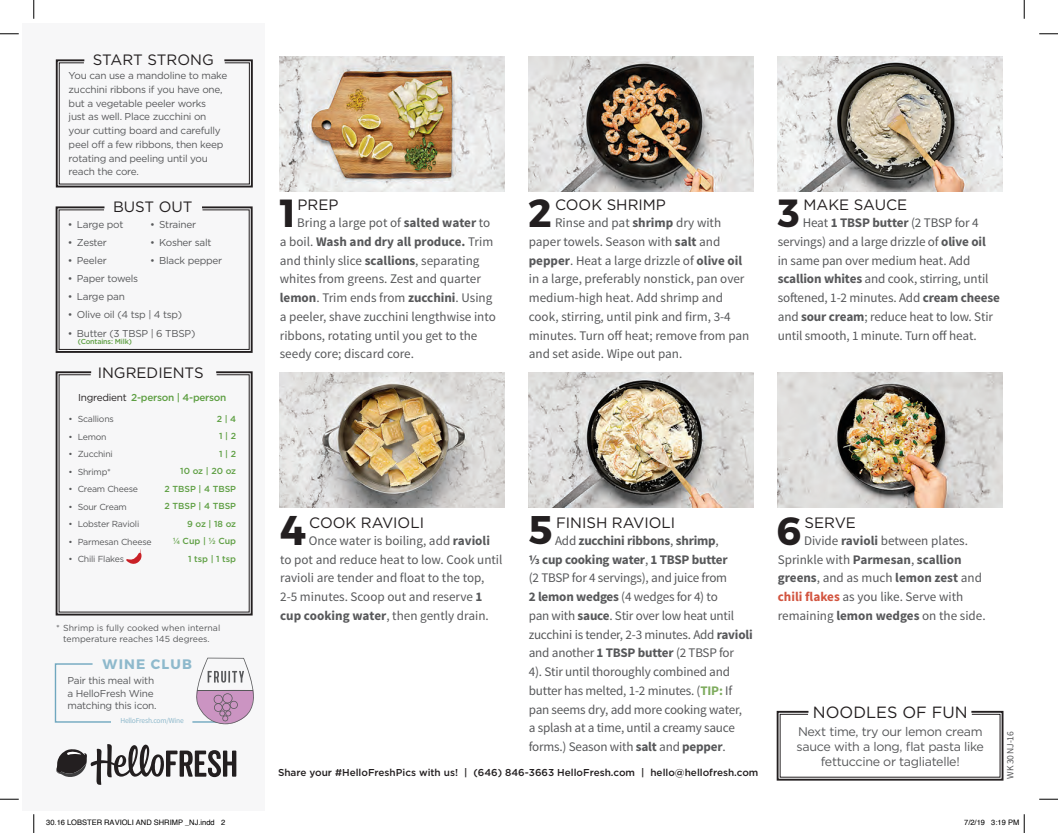
<style>
.page{position:relative;width:1058px;height:833px;background:#fff}
.page>*{position:absolute;margin:0;border:0;box-sizing:border-box;transform-origin:0 0}
.t1{font:700 41.5px "Montserrat";color:#231f20}
.t2{font:700 39.88px "Montserrat";color:#231f20}
.t3{font:700 39.25px "Montserrat";color:#231f20}
.t4{font:700 39.12px "Montserrat";color:#231f20}
.t5{font:16.25px "Gotham";color:#231f20}
.t6{font:15px "Gotham";color:#231f20}
.t7{font:700 13.75px "Montserrat";letter-spacing:.085em;color:#8eb9cc}
.t8{font:13.12px/18.8px "Source Sans Pro";letter-spacing:-.01em;color:#57585a}
.t9{font:12.5px/15px "Gotham";letter-spacing:-.025em;color:#57585a;text-align:center}
.t10{font:10px/13.8px "Gotham";letter-spacing:-.025em;color:#57585a}
.t11{font:500 10px "Gotham";color:#231f20}
.t12{font:500 10px "Gotham";letter-spacing:-.025em;color:#5e9f43}
.t13{font:9.62px "Source Sans Pro";letter-spacing:-.025em;color:#57585a}
.t14{font:8.75px "Gotham";letter-spacing:-.025em;color:#57585a}
.t15{font:500 8.75px/17.5px "Gotham";color:#5e9f43;text-align:right}
.t16{font:8.75px/10.5px "Gotham";color:#57585a;text-align:center}
.t17{font:7.5px "Helvetica";color:#000}
.t18{font:7.5px "Source Sans Pro";letter-spacing:-.025em;color:#8eb9cc}
.t19{font:500 7.25px "Gotham";letter-spacing:-.025em;color:#5e9f43}
.s1{font-weight:700}
.s2{font-weight:400;color:#231f20}
.s3{font-weight:700;color:#7fac5f}
.s4{font-weight:700;color:#d2543f}
</style>
<div class="page">
<div style="left:23px;top:23px;width:242px;height:787px;background:#f7f7f8"></div>
<svg style="left:54px;top:663px;width:57px;height:60px"></svg>
<svg style="left:55px;top:206px;width:198px;height:147px"></svg>
<svg style="left:55px;top:371px;width:198px;height:245px"></svg>
<svg style="left:55px;top:59px;width:198px;height:129px"></svg>
<svg style="left:56px;top:744px;width:180px;height:40px"></svg>
<svg style="left:776px;top:710px;width:228px;height:71px"></svg>
<svg style="left:126px;top:549px;width:16px;height:18px"></svg>
<img style="left:280px;top:56px;width:225px;height:135px">
<img style="left:529px;top:56px;width:225px;height:135px">
<img style="left:529px;top:372px;width:225px;height:135px">
<img style="left:280px;top:372px;width:225px;height:135px">
<img style="left:777px;top:56px;width:225px;height:135px">
<img style="left:777px;top:372px;width:225px;height:135px">
<svg style="left:193px;top:657px;width:61px;height:68px"></svg>
<svg style="left:0;top:33px;width:19px;height:2px"></svg>
<svg style="left:1039px;top:33px;width:19px;height:2px"></svg>
<svg style="left:0;top:798px;width:19px;height:2px"></svg>
<svg style="left:1039px;top:798px;width:19px;height:2px"></svg>
<svg style="left:33px;top:0;width:2px;height:19px"></svg>
<svg style="left:33px;top:814px;width:2px;height:19px"></svg>
<svg style="left:1023px;top:0;width:2px;height:19px"></svg>
<svg style="left:1023px;top:814px;width:2px;height:19px"></svg>
<p class="t6" style="left:93px;top:51px;width:122px">START STRONG</p>
<p class="t10" style="left:69px;top:69px;width:160px">You can use a mandoline to make zucchini ribbons if you have one, but a vegetable peeler works<br>just as well. Place zucchini on your cutting board and carefully peel off a few ribbons, then keep rotating and peeling until you reach the core.</p>
<h3 class="t4" style="left:280px;top:189px;width:18px">1</h3>
<h3 class="t3" style="left:528px;top:189px;width:25px">2</h3>
<h3 class="t3" style="left:778px;top:189px;width:23px">3</h3>
<p class="t6" style="left:113px;top:198px;width:81px">BUST OUT</p>
<p class="t6" style="left:555px;top:196px;width:112px">COOK SHRIMP</p>
<p class="t6" style="left:803px;top:196px;width:105px">MAKE SAUCE</p>
<p class="t6" style="left:297px;top:196px;width:42px">PREP</p>
<p class="t8" style="left:280px;top:213px;width:217px;text-indent:17px">Bring a large pot of <span class="s1">salted water</span> to a boil. <span class="s1">Wash and dry all produce.</span> Trim and thinly slice <span class="s1">scallions</span>, separating whites from greens. Zest and quarter <span class="s1">lemon</span>. Trim ends from <span class="s1">zucchini</span>. Using a peeler, shave zucchini lengthwise into ribbons, rotating until you get to the seedy core; discard core.</p>
<p class="t8" style="left:529px;top:213px;width:222px;text-indent:26px">Rinse and pat <span class="s1">shrimp</span> dry with paper towels. Season with <span class="s1">salt</span> and <span class="s1">pepper</span>. Heat a large drizzle of <span class="s1">olive oil </span>in a large, preferably nonstick, pan over medium-high heat. Add shrimp and cook, stirring, until pink and firm, 3-4 minutes. Turn off heat; remove from pan and set aside. Wipe out pan.</p>
<p class="t8" style="left:777px;top:213px;width:224px;text-indent:25px">Heat <span class="s1">1 TBSP butter</span> (2 TBSP for 4 servings) and a large drizzle of <span class="s1">olive oil<br></span>in same pan over medium heat. Add <span class="s1">scallion whites</span> and cook, stirring, until softened, 1-2 minutes. Add <span class="s1">cream cheese </span>and <span class="s1">sour cream</span>; reduce heat to low. Stir until smooth, 1 minute. Turn off heat.</p>
<p class="t10" style="left:150px;top:217px;width:47px">• Strainer</p>
<p class="t10" style="left:150px;top:235px;width:63px">• Kosher salt</p>
<p class="t10" style="left:150px;top:253px;width:74px">• Black pepper</p>
<p class="t10" style="left:68px;top:217px;width:57px">• Large pot</p>
<p class="t10" style="left:68px;top:235px;width:41px">• Zester</p>
<p class="t10" style="left:68px;top:253px;width:40px">• Peeler</p>
<p class="t10" style="left:68px;top:271px;width:72px">• Paper towels</p>
<p class="t10" style="left:68px;top:290px;width:58px">• Large pan</p>
<p class="t10" style="left:68px;top:308px;width:116px">• Olive oil (4 tsp | 4 tsp)</p>
<p class="t10" style="left:68px;top:326px;width:129px">• Butter (3 TBSP | 6 TBSP)</p>
<p class="t19" style="left:78px;top:336px;width:55px">(Contains: Milk)</p>
<p class="t6" style="left:98px;top:364px;width:107px">INGREDIENTS</p>
<p class="t12" style="left:78px;top:390px;width:150px"><span class="s2">Ingredient</span> 2-person | 4-person</p>
<p class="t14" style="left:69px;top:414px;width:47px">• Scallions</p>
<p class="t14" style="left:69px;top:431px;width:40px">• Lemon</p>
<p class="t14" style="left:69px;top:449px;width:46px">• Zucchini</p>
<p class="t14" style="left:69px;top:466px;width:44px">• Shrimp*</p>
<p class="t14" style="left:69px;top:484px;width:71px">• Cream Cheese</p>
<p class="t14" style="left:69px;top:501px;width:60px">• Sour Cream</p>
<p class="t14" style="left:69px;top:519px;width:72px">• Lobster Ravioli</p>
<p class="t14" style="left:69px;top:536px;width:84px">• Parmesan Cheese</p>
<p class="t14" style="left:69px;top:554px;width:57px">• Chili Flakes</p>
<p class="t15" style="left:164px;top:409px;width:73px">2 | 4<br>1 | 2<br>1 | 2<br>10 oz | 20 oz<br>2 TBSP | 4 TBSP<br>2 TBSP | 4 TBSP<br>9 oz | 18 oz<br>¼ Cup | ½ Cup<br>1 tsp | 1 tsp</p>
<p class="t16" style="left:56px;top:623px;width:166px">* Shrimp is fully cooked when internal temperature reaches 145 degrees.</p>
<p class="t7" style="left:103px;top:655px;width:91px">WINE CLUB</p>
<p class="t10" style="left:68px;top:674px;width:91px;line-height:12.5px">Pair this meal with a HelloFresh Wine matching this icon.</p>
<p class="t18" style="left:120px;top:716px;width:65px">HelloFresh.com/Wine</p>
<h1 class="t1" style="left:280px;top:505px;width:28px">4</h1>
<h2 class="t2" style="left:529px;top:505px;width:25px">5</h2>
<h3 class="t3" style="left:776px;top:506px;width:26px">6</h3>
<p class="t6" style="left:309px;top:514px;width:116px">COOK RAVIOLI</p>
<p class="t6" style="left:556px;top:514px;width:121px">FINISH RAVIOLI</p>
<p class="t6" style="left:804px;top:514px;width:53px">SERVE</p>
<p class="t8" style="left:280px;top:531px;width:224px;text-indent:29px">Once water is boiling, add <span class="s1">ravioli </span>to pot and reduce heat to low. Cook until ravioli are tender and float to the top, 2-5 minutes. Scoop out and reserve <span class="s1">1 cup cooking water</span>, then gently drain.</p>
<p class="t8" style="left:529px;top:531px;width:225px;text-indent:26px">Add <span class="s1">zucchini ribbons</span>, <span class="s1">shrimp</span>,<br><span class="s1">⅓ cup cooking water</span>, <span class="s1">1 TBSP butter<br></span>(2 TBSP for 4 servings), and juice from<br><span class="s1">2 lemon wedges</span> (4 wedges for 4) to<br>pan with <span class="s1">sauce</span>. Stir over low heat until zucchini is tender, 2-3 minutes. Add <span class="s1">ravioli </span>and another <span class="s1">1 TBSP butter</span> (2 TBSP for<br>4). Stir until thoroughly combined and butter has melted, 1-2 minutes. (<span class="s3">TIP:</span> If pan seems dry, add more cooking water,<br>a splash at a time, until a creamy sauce forms.) Season with <span class="s1">salt</span> and <span class="s1">pepper</span>.</p>
<p class="t8" style="left:777px;top:531px;width:209px;text-indent:26px">Divide <span class="s1">ravioli</span> between plates.<br>Sprinkle with <span class="s1">Parmesan</span>, <span class="s1">scallion greens</span>, and as much <span class="s1">lemon zest</span> and <span class="s4">chili flakes</span> as you like. Serve with remaining <span class="s1">lemon wedges</span> on the side.</p>
<p class="t5" style="left:813px;top:703px;width:156px">NOODLES OF FUN</p>
<p class="t9" style="left:796px;top:724px;width:189px">Next time, try our lemon cream sauce with a long, flat pasta like fettuccine or tagliatelle!</p>
<p class="t11" style="left:278px;top:766px;width:482px">Share your #HelloFreshPics with us! | (646) 846-3663 HelloFresh.com | hello@hellofresh.com</p>
<p class="t13" style="left:1004px;top:778px;width:49px;rotate:-90deg">WK 30 NJ-16</p>
<p class="t17" style="left:46px;top:817px;width:180px">30.16 LOBSTER RAVIOLI AND SHRIMP _NJ.indd 2</p>
<p class="t17" style="left:964px;top:817px;width:57px">7/2/19 3:19 PM</p>
</div>
